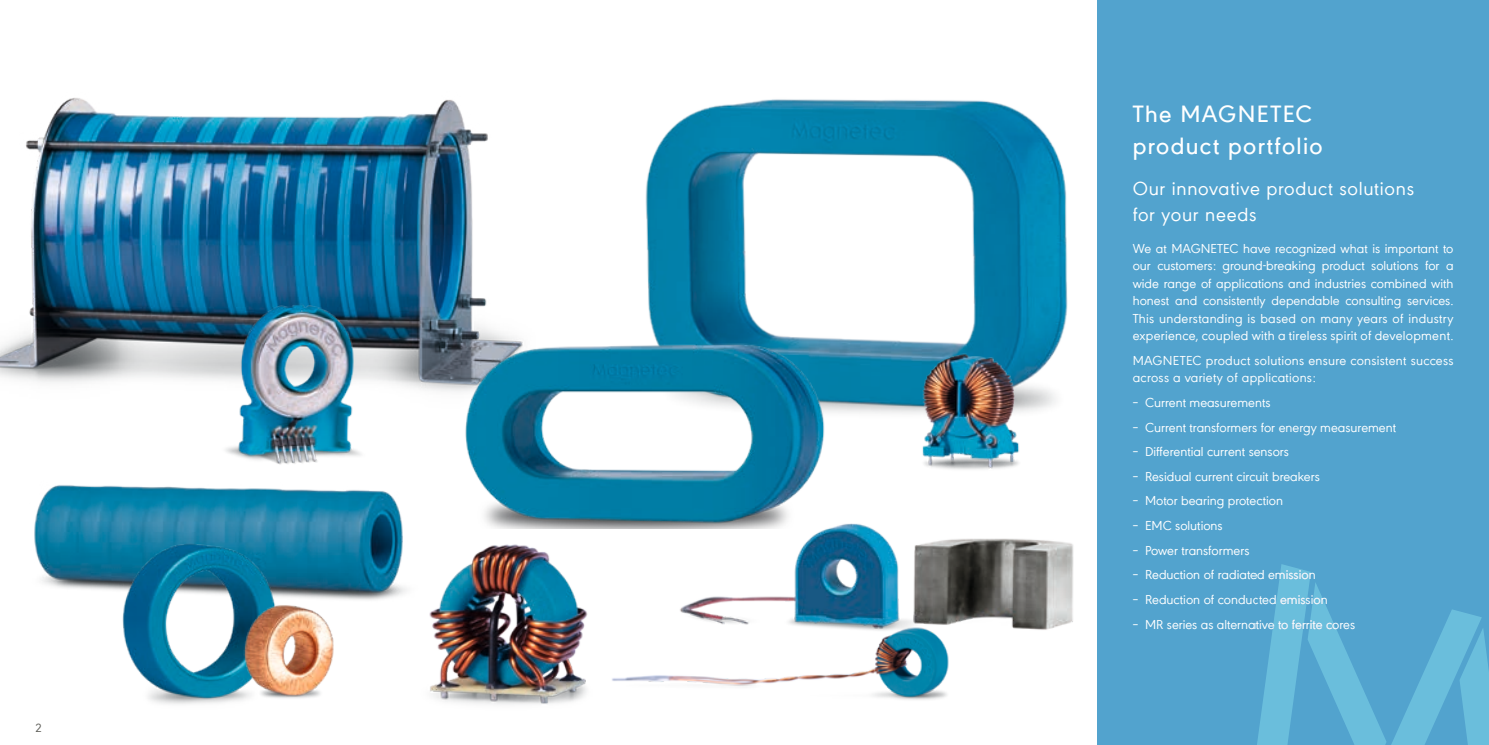
<style>
.page{position:relative;width:1489px;height:745px;background:#fff}
.page>*{position:absolute;margin:0;border:0;box-sizing:border-box;transform-origin:0 0}
.t1{font:500 25px/32.5px "URW Geometric";letter-spacing:.055em;color:#fff}
.t2{font:20px/26.2px "URW Geometric";letter-spacing:.035em;color:#fff}
.t3{font:13.75px/17.5px "URW Geometric";color:#fff;text-align:justify}
.t4{font:13.75px/17.5px "URW Geometric";letter-spacing:.02em;color:#fff}
.t5{font:12.5px "URW Geometric";color:#5b5b55}
</style>
<div class="page">
<img style="left:0;top:98px;width:488px;height:260px">
<img style="left:645px;top:99px;width:422px;height:184px">
<img style="left:1033px;top:608px;width:40px;height:22px">
<img style="left:0;top:358px;width:340px;height:230px">
<img style="left:474px;top:283px;width:297px;height:213px">
<img style="left:642px;top:486px;width:129px;height:43px">
<img style="left:340px;top:496px;width:334px;height:208px">
<img style="left:474px;top:587px;width:559px;height:118px">
<img style="left:771px;top:216px;width:303px;height:392px">
<img style="left:66px;top:504px;width:259px;height:200px">
<img style="left:113px;top:262px;width:361px;height:234px">
<img style="left:202px;top:557px;width:180px;height:147px">
<div style="left:1097px;top:0;width:391px;height:744px;background:#52a3ce"></div>
<svg style="left:1257px;top:564px;width:231px;height:180px"></svg>
<p class="t5" style="left:35px;top:718px;width:7px">2</p>
<h1 class="t1" style="left:1132px;top:95px;width:191px">The MAGNETEC product portfolio</h1>
<h2 class="t2" style="left:1132px;top:173px;width:283px">Our innovative product solutions for your needs</h2>
<p class="t3" style="left:1132px;top:238px;width:322px">We at MAGNETEC have recognized what is important to our customers: ground-breaking product solutions for a wide range of applications and industries combined with honest and consistently dependable consulting services.<br>This understanding is based on many years of industry experience, coupled with a tireless spirit of development.</p>
<p class="t4" style="left:1132px;top:350px;width:322px">MAGNETEC product solutions ensure consistent success across a variety of applications:</p>
<p class="t3" style="left:1132px;top:392px;width:139px">– Current measurements</p>
<p class="t3" style="left:1132px;top:417px;width:265px">– Current transformers for energy measurement</p>
<p class="t3" style="left:1132px;top:441px;width:158px">– Differential current sensors</p>
<p class="t3" style="left:1132px;top:466px;width:189px">– Residual current circuit breakers</p>
<p class="t3" style="left:1132px;top:491px;width:152px">– Motor bearing protection</p>
<p class="t3" style="left:1132px;top:515px;width:91px">– EMC solutions</p>
<p class="t3" style="left:1132px;top:540px;width:118px">– Power transformers</p>
<p class="t3" style="left:1132px;top:564px;width:184px">– Reduction of radiated emission</p>
<p class="t3" style="left:1132px;top:589px;width:196px">– Reduction of conducted emission</p>
<p class="t3" style="left:1132px;top:613px;width:224px">– MR series as alternative to ferrite cores</p>
</div>
